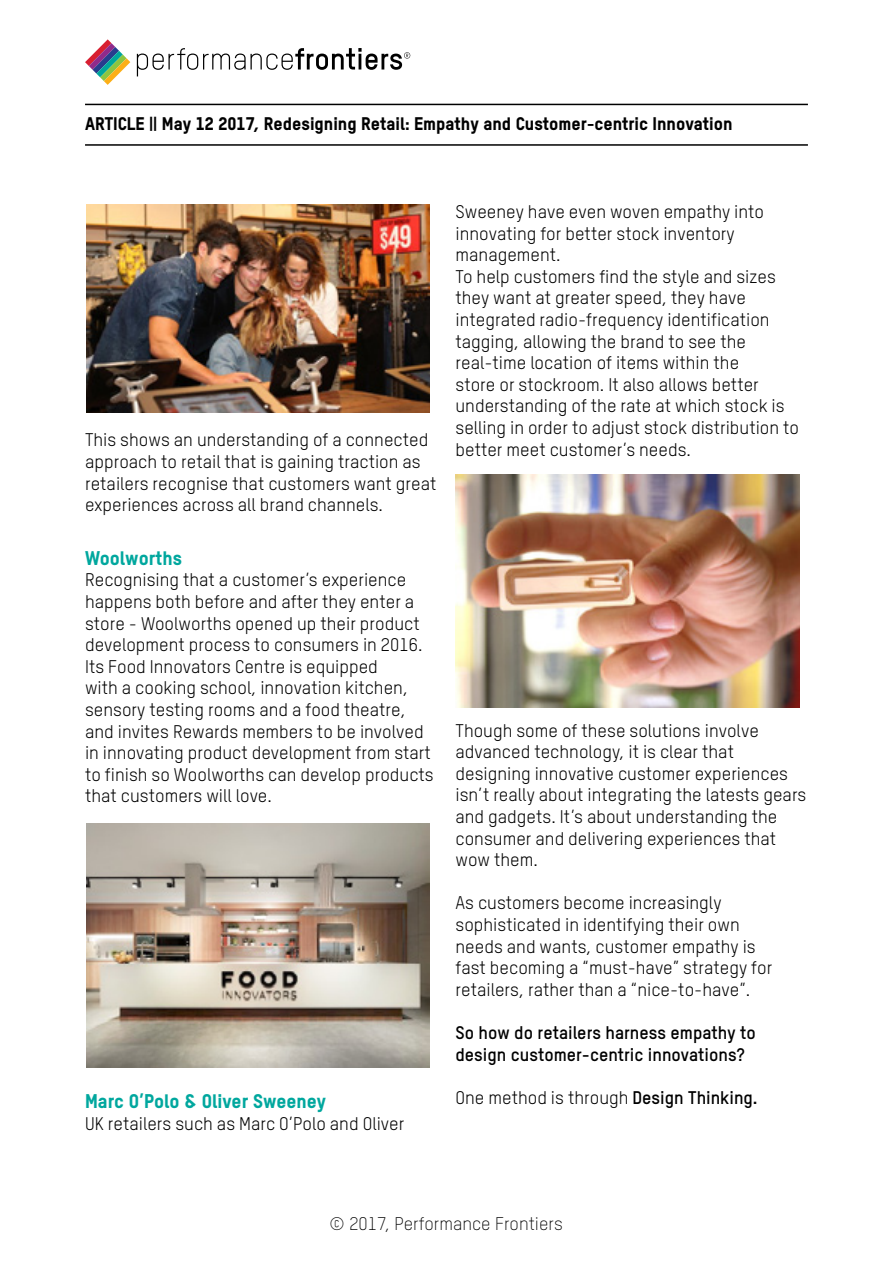
<style>
.page{position:relative;width:893px;height:1263px;background:#fff}
.page>*{position:absolute;margin:0;border:0;box-sizing:border-box;transform-origin:0 0}
.t1{font:800 19.5px "TSTAR";color:#00a79e}
.t2{font:18px/21.6px "TSTAR";color:#000}
.t3{font:800 18px "TSTAR";color:#000}
.t4{font:700 18px/21.6px "TSTAR";color:#000}
.t5{font:300 18px "TSTAR";color:#000}
.s1{font-weight:700}
</style>
<div class="page">
<svg style="left:85px;top:39px;width:45px;height:46px"></svg>
<svg style="left:137px;top:48px;width:273px;height:28px"></svg>
<hr style="left:85px;top:104px;width:723px;height:1px;background:#000">
<hr style="left:85px;top:144px;width:723px;height:2px;background:#000">
<img style="left:87px;top:823px;width:342px;height:244px">
<img style="left:455px;top:474px;width:344px;height:234px">
<img style="left:87px;top:204px;width:342px;height:208px">
<p class="t3" style="left:85px;top:112px;width:649px">ARTICLE || May 12 2017, Redesigning Retail: Empathy and Customer-centric Innovation</p>
<p class="t2" style="left:85px;top:429px;width:353px">This shows an understanding of a connected approach to retail that is gaining traction as retailers recognise that customers want great experiences across all brand channels.</p>
<p class="t1" style="left:85px;top:546px;width:98px">Woolworths</p>
<p class="t2" style="left:85px;top:569px;width:350px">Recognising that a customer’s experience happens both before and after they enter a store - Woolworths opened up their product development process to consumers in 2016.<br>Its Food Innovators Centre is equipped<br>with a cooking school, innovation kitchen, sensory testing rooms and a food theatre, and invites Rewards members to be involved in innovating product development from start to finish so Woolworths can develop products that customers will love.</p>
<p class="t1" style="left:85px;top:1089px;width:243px">Marc O’Polo &amp; Oliver Sweeney</p>
<p class="t2" style="left:85px;top:1113px;width:321px">UK retailers such as Marc O’Polo and Oliver</p>
<p class="t2" style="left:455px;top:201px;width:345px">Sweeney have even woven empathy into innovating for better stock inventory management.<br>To help customers find the style and sizes they want at greater speed, they have integrated radio-frequency identification tagging, allowing the brand to see the real-time location of items within the<br>store or stockroom. It also allows better understanding of the rate at which stock is selling in order to adjust stock distribution to better meet customer’s needs.</p>
<p class="t2" style="left:455px;top:719px;width:352px">Though some of these solutions involve advanced technology, it is clear that designing innovative customer experiences isn’t really about integrating the latests gears and gadgets. It’s about understanding the consumer and delivering experiences that wow them.</p>
<p class="t2" style="left:455px;top:892px;width:318px">As customers become increasingly sophisticated in identifying their own needs and wants, customer empathy is fast becoming a “must-have” strategy for retailers, rather than a “nice-to-have”.</p>
<p class="t4" style="left:455px;top:1021px;width:302px">So how do retailers harness empathy to design customer-centric innovations?</p>
<p class="t2" style="left:455px;top:1086px;width:304px">One method is through <span class="s1">Design Thinking.</span></p>
<p class="t5" style="left:329px;top:1213px;width:235px">© 2017, Performance Frontiers</p>
</div>
